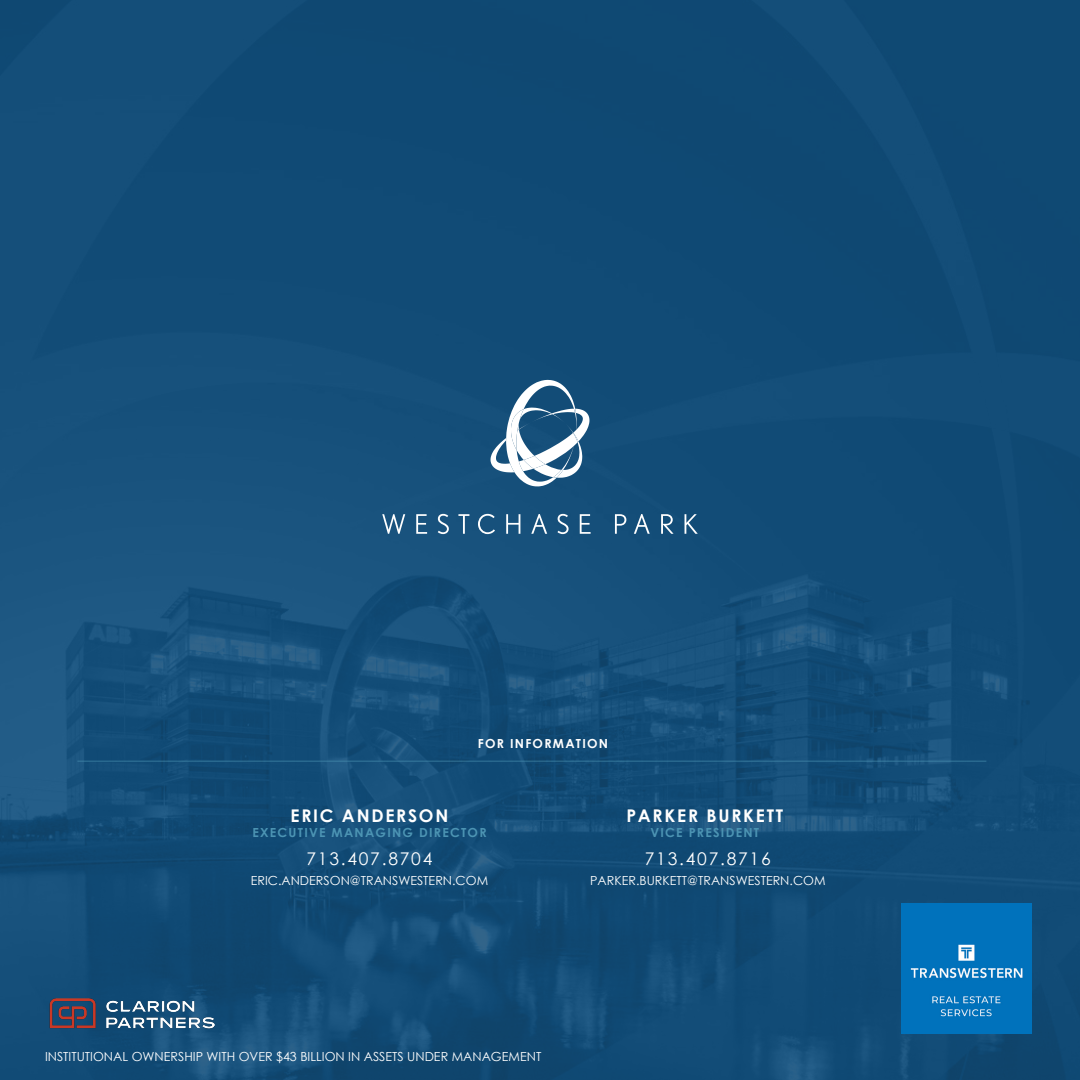
<style>
.page{position:relative;width:1080px;height:1080px;background:#fff}
.page>*{position:absolute;margin:0;border:0;box-sizing:border-box;transform-origin:0 0}
.t1{font:700 17.5px "Century Gothic";letter-spacing:.1em;color:#fff}
.t2{font:17.5px "Century Gothic";letter-spacing:.1em;color:#fff}
.t3{font:12.5px "Century Gothic";color:#fff}
.t4{font:700 12.5px "Century Gothic";letter-spacing:.1em;color:#4c94b3}
.t5{font:700 12.5px "Century Gothic";letter-spacing:.1em;color:#fff}
</style>
<div class="page">
<img style="left:0;top:0;width:1080px;height:1080px">
<svg style="left:382px;top:514px;width:23px;height:20px"></svg>
<svg style="left:416px;top:514px;width:11px;height:20px"></svg>
<svg style="left:438px;top:514px;width:11px;height:20px"></svg>
<svg style="left:458px;top:514px;width:11px;height:20px"></svg>
<svg style="left:478px;top:514px;width:17px;height:20px"></svg>
<svg style="left:506px;top:514px;width:14px;height:20px"></svg>
<svg style="left:531px;top:514px;width:16px;height:20px"></svg>
<svg style="left:557px;top:514px;width:12px;height:20px"></svg>
<svg style="left:580px;top:514px;width:11px;height:20px"></svg>
<svg style="left:615px;top:514px;width:11px;height:20px"></svg>
<svg style="left:634px;top:514px;width:16px;height:20px"></svg>
<svg style="left:661px;top:514px;width:13px;height:20px"></svg>
<svg style="left:685px;top:514px;width:13px;height:20px"></svg>
<svg style="left:491px;top:380px;width:98px;height:107px"></svg>
<img style="left:902px;top:903px;width:130px;height:130px">
<img style="left:49px;top:998px;width:166px;height:31px">
<hr style="left:77px;top:761px;width:909px;height:1px;background:#4c94b3">
<p class="t5" style="left:478px;top:734px;width:132px">FOR INFORMATION</p>
<p class="t1" style="left:291px;top:802px;width:159px">ERIC ANDERSON</p>
<p class="t4" style="left:252px;top:823px;width:236px">EXECUTIVE MANAGING DIRECTOR</p>
<p class="t1" style="left:626px;top:802px;width:158px">PARKER BURKETT</p>
<p class="t4" style="left:650px;top:823px;width:110px">VICE PRESIDENT</p>
<p class="t2" style="left:306px;top:846px;width:127px">713.407.8704</p>
<p class="t3" style="left:251px;top:872px;width:239px">ERIC.ANDERSON@TRANSWESTERN.COM</p>
<p class="t2" style="left:645px;top:846px;width:127px">713.407.8716</p>
<p class="t3" style="left:590px;top:872px;width:237px">PARKER.BURKETT@TRANSWESTERN.COM</p>
<p class="t3" style="left:45px;top:1047px;width:498px">INSTITUTIONAL OWNERSHIP WITH OVER $43 BILLION IN ASSETS UNDER MANAGEMENT</p>
</div>
